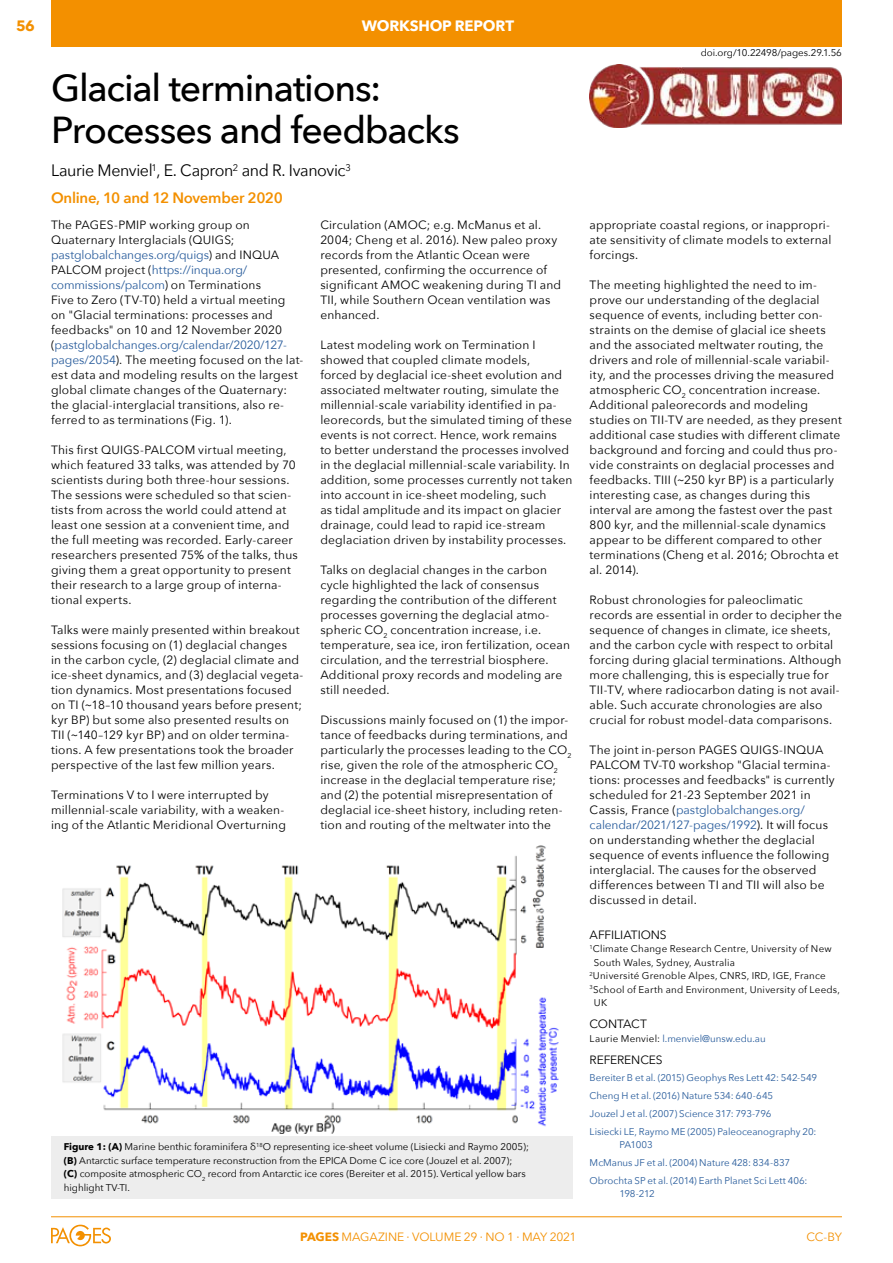
<style>
.page{position:relative;width:893px;height:1263px;background:#fff}
.page>*{position:absolute;margin:0;border:0;box-sizing:border-box;transform-origin:0 0}
.t1{font:500 37.5px/42px "Avenir Next";letter-spacing:-.035em;color:#000}
.t2{font:16.5px "Avenir Next";letter-spacing:-.025em;color:#000}
.t3{font:600 15px "Avenir Next";letter-spacing:-.015em;color:#f39000}
.t4{font:700 15px "Avenir Next";letter-spacing:-.015em;color:#fff}
.t5{font:700 15px "Avenir Next";color:#f39000}
.t6{font:12px/15px "Avenir Next";letter-spacing:.015em;color:#000}
.t7{font:12px "Avenir Next";letter-spacing:-.01em;color:#f39000}
.t8{font:12px "Avenir Next";letter-spacing:-.005em;color:#000}
.t9{font:12px "Avenir Next";letter-spacing:-.01em;color:#000}
.t10{font:9.75px/13.5px "Avenir Next";color:#000}
.t11{font:9.75px/17.7px "Avenir Next";color:#275b9b}
.t12{font:9.75px "Avenir Next";letter-spacing:.025em;color:#000}
.t13{font:9.75px "Avenir Next";letter-spacing:.02em;color:#000}
.s1{color:#275b9b}
.s2{font-weight:700}
.s3{color:#000}
</style>
<div class="page">
<hr style="left:51px;top:1216px;width:791px;height:1px;background:#f39000">
<svg style="left:51px;top:1225px;width:60px;height:21px"></svg>
<div style="left:51px;top:0;width:791px;height:46px;background:#f39000"></div>
<img style="left:590px;top:65px;width:252px;height:63px">
<div style="left:51px;top:1136px;width:522px;height:63px;background:#ededed"></div>
<img style="left:62px;top:845px;width:496px;height:289px">
<p class="t5" style="left:16px;top:13px;width:20px">56</p>
<p class="t4" style="left:362px;top:12px;width:154px">WORKSHOP REPORT</p>
<h1 class="t1" style="left:51px;top:66px;width:410px">Glacial terminations:<br>Processes and feedbacks</h1>
<h2 class="t2" style="left:51px;top:157px;width:301px">Laurie Menviel<sup>1</sup>, E. Capron<sup>2</sup> and R. Ivanovic<sup>3</sup></h2>
<p class="t3" style="left:51px;top:185px;width:233px">Online, 10 and 12 November 2020</p>
<p class="t6" style="left:51px;top:217px;width:254px">The PAGES-PMIP working group on Quaternary Interglacials (QUIGS; <span class="s1">pastglobalchanges.org/quigs</span>) and INQUA PALCOM project (<span class="s1">https://inqua.org/ commissions/palcom</span>) on Terminations<br>Five to Zero (TV-T0) held a virtual meeting<br>on "Glacial terminations: processes and feedbacks" on 10 and 12 November 2020 (<span class="s1">pastglobalchanges.org/calendar/2020/127- pages/2054</span>). The meeting focused on the lat&shy;est data and modeling results on the largest global climate changes of the Quaternary: the glacial-interglacial transitions, also re&shy;ferred to as terminations (Fig. 1).</p>
<p class="t6" style="left:51px;top:442px;width:248px">This first QUIGS-PALCOM virtual meeting, which featured 33 talks, was attended by 70 scientists during both three-hour sessions.<br>The sessions were scheduled so that scien&shy;tists from across the world could attend at least one session at a convenient time, and the full meeting was recorded. Early-career researchers presented 75% of the talks, thus giving them a great opportunity to present their research to a large group of interna&shy;tional experts.</p>
<p class="t6" style="left:51px;top:622px;width:254px">Talks were mainly presented within breakout sessions focusing on (1) deglacial changes<br>in the carbon cycle, (2) deglacial climate and ice-sheet dynamics, and (3) deglacial vegeta&shy;tion dynamics. Most presentations focused on TI (~18–10 thousand years before present; kyr BP) but some also presented results on TII (~140–129 kyr BP) and on older termina&shy;tions. A few presentations took the broader perspective of the last few million years.</p>
<p class="t6" style="left:51px;top:787px;width:236px">Terminations V to I were interrupted by millennial-scale variability, with a weaken&shy;ing of the Atlantic Meridional Overturning</p>
<p class="t6" style="left:320px;top:217px;width:242px">Circulation (AMOC; e.g. McManus et al.<br>2004; Cheng et al. 2016). New paleo proxy records from the Atlantic Ocean were presented, confirming the occurrence of significant AMOC weakening during TI and TII, while Southern Ocean ventilation was enhanced.</p>
<p class="t6" style="left:320px;top:337px;width:254px">Latest modeling work on Termination I showed that coupled climate models,<br>forced by deglacial ice-sheet evolution and associated meltwater routing, simulate the millennial-scale variability identified in pa&shy;leorecords, but the simulated timing of these events is not correct. Hence, work remains<br>to better understand the processes involved in the deglacial millennial-scale variability. In addition, some processes currently not taken into account in ice-sheet modeling, such<br>as tidal amplitude and its impact on glacier drainage, could lead to rapid ice-stream deglaciation driven by instability processes.</p>
<p class="t6" style="left:320px;top:562px;width:251px">Talks on deglacial changes in the carbon cycle highlighted the lack of consensus regarding the contribution of the different processes governing the deglacial atmo&shy;spheric CO<sub>2</sub> concentration increase, i.e. temperature, sea ice, iron fertilization, ocean circulation, and the terrestrial biosphere.<br>Additional proxy records and modeling are still needed.</p>
<p class="t6" style="left:320px;top:712px;width:253px">Discussions mainly focused on (1) the impor&shy;tance of feedbacks during terminations, and particularly the processes leading to the CO<sub>2 </sub>rise, given the role of the atmospheric CO<sub>2 </sub>increase in the deglacial temperature rise; and (2) the potential misrepresentation of deglacial ice-sheet history, including reten&shy;tion and routing of the meltwater into the</p>
<p class="t10" style="left:64px;top:1140px;width:467px"><span class="s2">Figure 1: (A)</span> Marine benthic foraminifera δ<sup>18</sup>O representing ice-sheet volume (Lisiecki and Raymo 2005); <span class="s2">(B)</span> Antarctic surface temperature reconstruction from the EPICA Dome C ice core (Jouzel et al. 2007);<br><span class="s2">(C)</span> composite atmospheric CO<sub>2</sub> record from Antarctic ice cores (Bereiter et al. 2015). Vertical yellow bars highlight TV-TI.</p>
<p class="t10" style="left:701px;top:46px;width:143px">doi.org/10.22498/pages.29.1.56</p>
<p class="t6" style="left:590px;top:217px;width:243px;text-align:justify">appropriate coastal regions, or inappropri&shy;ate sensitivity of climate models to external forcings.</p>
<p class="t6" style="left:590px;top:277px;width:254px">The meeting highlighted the need to im&shy;prove our understanding of the deglacial sequence of events, including better con&shy;straints on the demise of glacial ice sheets and the associated meltwater routing, the drivers and role of millennial-scale variabil&shy;ity, and the processes driving the measured atmospheric CO<sub>2</sub> concentration increase.<br>Additional paleorecords and modeling studies on TII-TV are needed, as they present additional case studies with different climate background and forcing and could thus pro&shy;vide constraints on deglacial processes and feedbacks. TIII (~250 kyr BP) is a particularly interesting case, as changes during this interval are among the fastest over the past 800 kyr, and the millennial-scale dynamics appear to be different compared to other terminations (Cheng et al. 2016; Obrochta et al. 2014).</p>
<p class="t6" style="left:590px;top:592px;width:254px">Robust chronologies for paleoclimatic records are essential in order to decipher the sequence of changes in climate, ice sheets, and the carbon cycle with respect to orbital forcing during glacial terminations. Although more challenging, this is especially true for TII-TV, where radiocarbon dating is not avail&shy;able. Such accurate chronologies are also crucial for robust model-data comparisons.</p>
<p class="t6" style="left:590px;top:742px;width:247px">The joint in-person PAGES QUIGS-INQUA PALCOM TV-T0 workshop "Glacial termina&shy;tions: processes and feedbacks" is currently scheduled for 21-23 September 2021 in Cassis, France (<span class="s1">pastglobalchanges.org/ calendar/2021/127-pages/1992</span>). It will focus on understanding whether the deglacial sequence of events influence the following interglacial. The causes for the observed differences between TI and TII will also be discussed in detail.</p>
<p class="t8" style="left:590px;top:924px;width:79px">AFFILIATIONS</p>
<p class="t13" style="left:590px;top:940px;width:244px"><sup>1</sup>Climate Change Research Centre, University of New</p>
<p class="t12" style="left:594px;top:954px;width:143px">South Wales, Sydney, Australia</p>
<p class="t12" style="left:590px;top:967px;width:238px"><sup>2</sup>Université Grenoble Alpes, CNRS, IRD, IGE, France</p>
<p class="t12" style="left:590px;top:981px;width:252px"><sup>3</sup>School of Earth and Environment, University of Leeds,</p>
<p class="t10" style="left:594px;top:995px;width:15px">UK</p>
<p class="t6" style="left:590px;top:1016px;width:59px">CONTACT</p>
<p class="t11" style="left:590px;top:1029px;width:178px"><span class="s3">Laurie Menviel:</span> l.menviel@unsw.edu.au</p>
<p class="t9" style="left:590px;top:1049px;width:75px">REFERENCES</p>
<p class="t11" style="left:590px;top:1069px;width:229px">Bereiter B et al. (2015) Geophys Res Lett 42: 542-549<br>Cheng H et al. (2016) Nature 534: 640-645<br>Jouzel J et al. (2007) Science 317: 793-796<br>Lisiecki LE, Raymo ME (2005) Paleoceanography 20:</p>
<p class="t11" style="left:590px;top:1135px;width:219px;text-indent:30px">PA1003<br>McManus JF et al. (2004) Nature 428: 834-837<br>Obrochta SP et al. (2014) Earth Planet Sci Lett 406:</p>
<p class="t11" style="left:619px;top:1184px;width:37px">198-212</p>
<p class="t7" style="left:300px;top:1227px;width:278px"><span class="s2">PAGES</span> MAGAZINE ∙ VOLUME 29 ∙ NO 1 ∙ May 2021</p>
<p class="t7" style="left:807px;top:1227px;width:37px">CC-BY</p>
</div>
